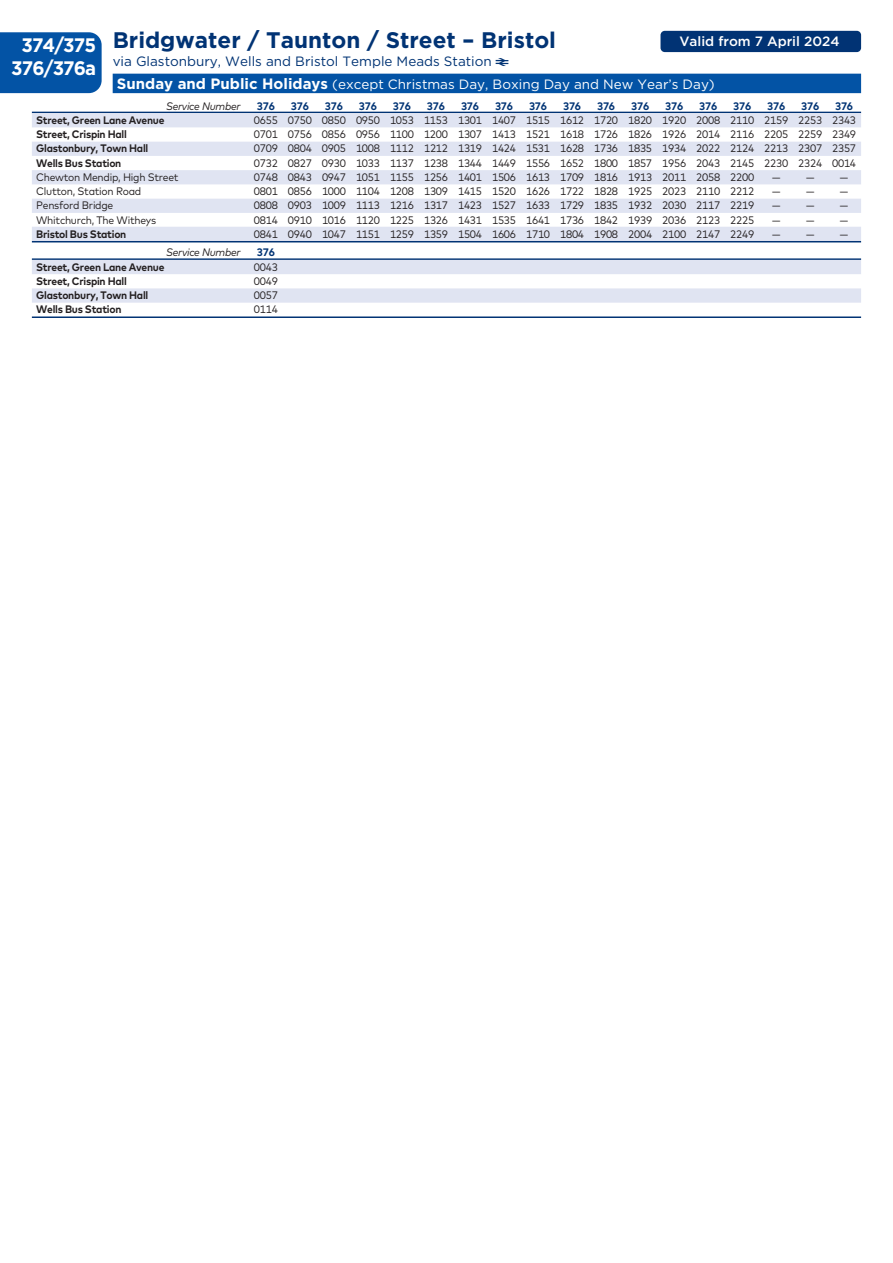
<style>
.page{position:relative;width:893px;height:1263px;background:#fff}
.page>*{position:absolute;margin:0;border:0;box-sizing:border-box;transform-origin:0 0}
.t1{font:700 22.5px "Gotham";color:#013374}
.t2{font:700 19.5px/23.4px "Gotham";letter-spacing:-.05em;color:#fff;text-align:center;scale:.95 1}
.t3{font:13.5px/23px "Gotham";color:#013374}
.t4{font:500 13.5px "Gotham";color:#fff}
.t5{font:10.8px "Mark OT";letter-spacing:-.025em;color:#231f20;scale:.95 1}
.t6{font:700 10.8px "Mark OT";letter-spacing:-.025em;color:#231f20;scale:.95 1}
.t7{font:700 10.8px "Mark OT";letter-spacing:-.025em;color:#013374;scale:.95 1}
.t8{font:italic 10.8px "Mark OT";letter-spacing:-.025em;color:#231f20;scale:.95 1}
.s1{font-family:"Timetable"}
.s2{font-weight:700;font-size:15px;color:#fff}
.s3{color:#fff}
</style>
<div class="page">
<div style="left:113px;top:74px;width:748px;height:19px;background:#0353a5"></div>
<hr style="left:32px;top:112px;width:829px;height:1px;background:#013374">
<div style="left:32px;top:113px;width:829px;height:14px;background:#e0e4f2"></div>
<div style="left:32px;top:142px;width:829px;height:14px;background:#e0e4f2"></div>
<div style="left:32px;top:170px;width:829px;height:14px;background:#e0e4f2"></div>
<div style="left:32px;top:199px;width:829px;height:14px;background:#e0e4f2"></div>
<div style="left:32px;top:227px;width:829px;height:14px;background:#e0e4f2"></div>
<hr style="left:32px;top:241px;width:829px;height:1px;background:#013374">
<hr style="left:32px;top:258px;width:829px;height:2px;background:#013374">
<div style="left:32px;top:260px;width:829px;height:14px;background:#e0e4f2"></div>
<div style="left:32px;top:288px;width:829px;height:15px;background:#e0e4f2"></div>
<hr style="left:32px;top:316px;width:829px;height:2px;background:#013374">
<div style="left:0;top:32px;width:102px;height:61px;background:#0353a5"></div>
<div style="left:660px;top:31px;width:201px;height:21px;background:#013374;border-radius:4px"></div>
<h1 class="t1" style="left:113px;top:25px;width:445px">Bridgwater / Taunton / Street – Bristol</h1>
<p class="t3" style="left:117px;top:49px;width:599px;text-indent:-4px">via Glastonbury, Wells and Bristol Temple Meads Station <span class="s1">a<br></span><span class="s2">Sunday and Public Holidays</span> <span class="s3">(except Christmas Day, Boxing Day and New Year’s Day)</span></p>
<p class="t8" style="left:166px;top:99px;width:80px">Service Number</p>
<p class="t7" style="left:257px;top:99px;width:21px">376</p>
<p class="t7" style="left:291px;top:99px;width:21px">376</p>
<p class="t7" style="left:325px;top:99px;width:21px">376</p>
<p class="t7" style="left:359px;top:99px;width:21px">376</p>
<p class="t7" style="left:393px;top:99px;width:21px">376</p>
<p class="t7" style="left:427px;top:99px;width:21px">376</p>
<p class="t7" style="left:461px;top:99px;width:21px">376</p>
<p class="t7" style="left:495px;top:99px;width:21px">376</p>
<p class="t7" style="left:529px;top:99px;width:21px">376</p>
<p class="t7" style="left:563px;top:99px;width:21px">376</p>
<p class="t7" style="left:597px;top:99px;width:21px">376</p>
<p class="t7" style="left:631px;top:99px;width:21px">376</p>
<p class="t7" style="left:665px;top:99px;width:21px">376</p>
<p class="t7" style="left:699px;top:99px;width:21px">376</p>
<p class="t7" style="left:733px;top:99px;width:21px">376</p>
<p class="t7" style="left:767px;top:99px;width:21px">376</p>
<p class="t7" style="left:801px;top:99px;width:21px">376</p>
<p class="t7" style="left:835px;top:99px;width:21px">376</p>
<p class="t6" style="left:36px;top:113px;width:137px">Street, Green Lane Avenue</p>
<p class="t5" style="left:254px;top:113px;width:635px">0655 0750 0850 0950 1053 1153 1301 1407 1515 1612 1720 1820 1920 2008 2110 2159 2253 2343</p>
<p class="t6" style="left:36px;top:127px;width:97px">Street, Crispin Hall</p>
<p class="t5" style="left:254px;top:128px;width:635px">0701 0756 0856 0956 1100 1200 1307 1413 1521 1618 1726 1826 1926 2014 2116 2205 2259 2349</p>
<p class="t6" style="left:36px;top:141px;width:119px">Glastonbury, Town Hall</p>
<p class="t5" style="left:254px;top:142px;width:635px">0709 0804 0905 1008 1112 1212 1319 1424 1531 1628 1736 1835 1934 2022 2124 2213 2307 2357</p>
<p class="t6" style="left:36px;top:156px;width:91px">Wells Bus Station</p>
<p class="t5" style="left:254px;top:156px;width:635px">0732 0827 0930 1033 1137 1238 1344 1449 1556 1652 1800 1857 1956 2043 2145 2230 2324 0014</p>
<p class="t5" style="left:36px;top:170px;width:151px">Chewton Mendip, High Street</p>
<p class="t5" style="left:254px;top:170px;width:528px">0748 0843 0947 1051 1155 1256 1401 1506 1613 1709 1816 1913 2011 2058 2200</p>
<p class="t5" style="left:772px;top:170px;width:46px">— —</p>
<p class="t5" style="left:840px;top:170px;width:10px">—</p>
<p class="t5" style="left:36px;top:185px;width:112px">Clutton, Station Road</p>
<p class="t5" style="left:254px;top:185px;width:528px">0801 0856 1000 1104 1208 1309 1415 1520 1626 1722 1828 1925 2023 2110 2212</p>
<p class="t5" style="left:772px;top:185px;width:46px">— —</p>
<p class="t5" style="left:840px;top:185px;width:10px">—</p>
<p class="t5" style="left:36px;top:199px;width:83px">Pensford Bridge</p>
<p class="t5" style="left:254px;top:199px;width:528px">0808 0903 1009 1113 1216 1317 1423 1527 1633 1729 1835 1932 2030 2117 2219</p>
<p class="t5" style="left:772px;top:199px;width:46px">— —</p>
<p class="t5" style="left:840px;top:199px;width:10px">—</p>
<p class="t5" style="left:36px;top:213px;width:128px">Whitchurch, The Witheys</p>
<p class="t5" style="left:254px;top:213px;width:528px">0814 0910 1016 1120 1225 1326 1431 1535 1641 1736 1842 1939 2036 2123 2225</p>
<p class="t5" style="left:772px;top:213px;width:46px">— —</p>
<p class="t5" style="left:840px;top:213px;width:10px">—</p>
<p class="t6" style="left:36px;top:227px;width:96px">Bristol Bus Station</p>
<p class="t5" style="left:254px;top:227px;width:528px">0841 0940 1047 1151 1259 1359 1504 1606 1710 1804 1908 2004 2100 2147 2249</p>
<p class="t5" style="left:772px;top:227px;width:46px">— —</p>
<p class="t5" style="left:840px;top:227px;width:10px">—</p>
<p class="t8" style="left:166px;top:246px;width:80px">Service Number</p>
<p class="t7" style="left:257px;top:245px;width:21px">376</p>
<p class="t6" style="left:36px;top:260px;width:137px">Street, Green Lane Avenue</p>
<p class="t5" style="left:254px;top:260px;width:27px">0043</p>
<p class="t6" style="left:36px;top:274px;width:97px">Street, Crispin Hall</p>
<p class="t5" style="left:254px;top:274px;width:27px">0049</p>
<p class="t6" style="left:36px;top:288px;width:119px">Glastonbury, Town Hall</p>
<p class="t5" style="left:254px;top:289px;width:27px">0057</p>
<p class="t6" style="left:36px;top:302px;width:91px">Wells Bus Station</p>
<p class="t5" style="left:254px;top:303px;width:27px">0114</p>
<h2 class="t2" style="left:11px;top:33px;width:91px">374/375<br>376/376a</h2>
<p class="t4" style="left:679px;top:33px;width:162px">Valid from 7 April 2024</p>
</div>
